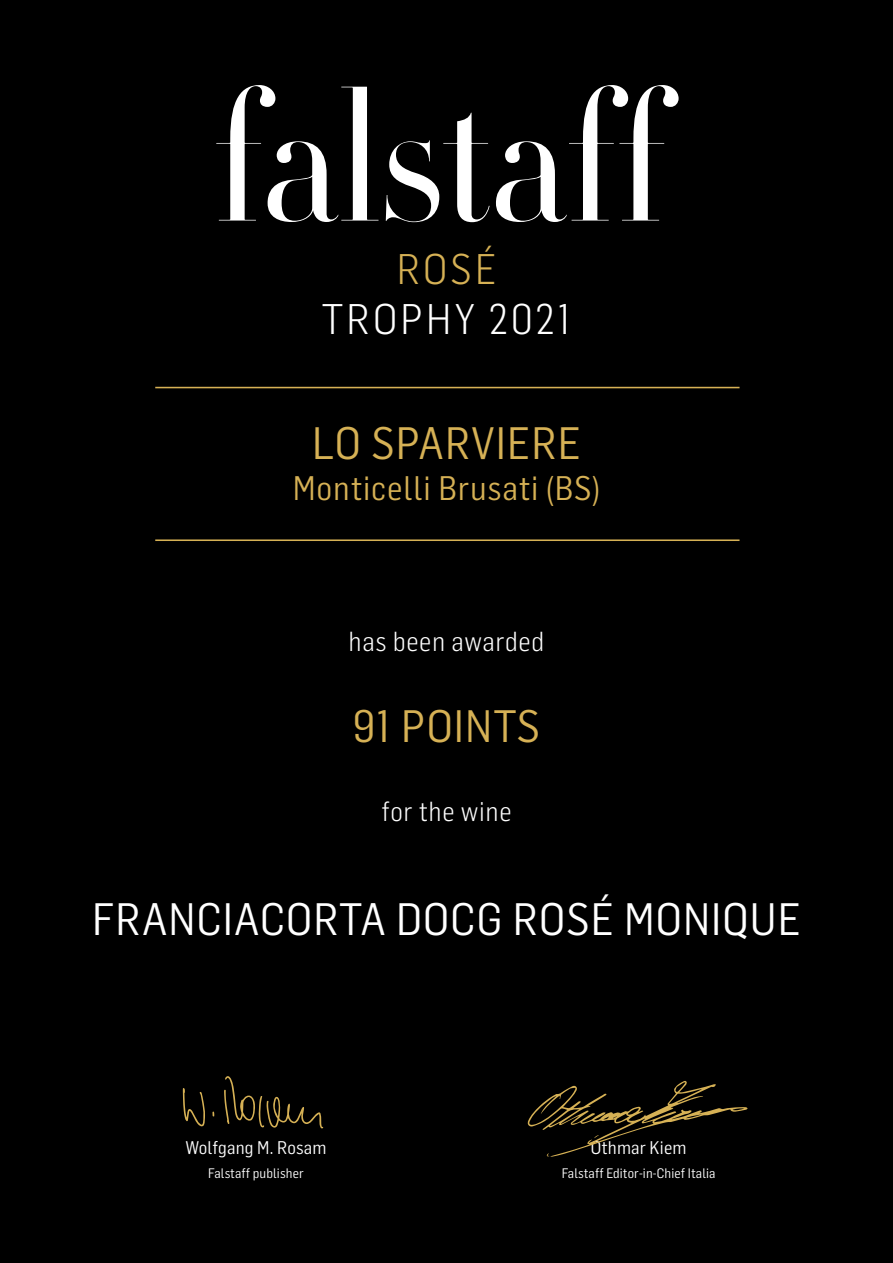
<style>
.page{position:relative;width:893px;height:1263px;background:#000}
.page>*{position:absolute;margin:0;border:0;box-sizing:border-box;transform-origin:0 0}
.t1{font:44.55px "Flama Semicondensed";letter-spacing:.025em;color:#fff}
.t2{font:44.55px "Flama Semicondensed";letter-spacing:.025em;color:#d6b155}
.t3{font:300 42px "Flama Semicondensed";letter-spacing:.075em;color:#fff}
.t4{font:300 42px "Flama Semicondensed";color:#d6b155}
.t5{font:33.45px "Flama Semicondensed";letter-spacing:.025em;color:#d6b155}
.t6{font:300 27px "Flama Semicondensed";letter-spacing:.025em;color:#fff}
.t7{font:18px "Flama Semicondensed";letter-spacing:.01em;color:#fff}
.t8{font:13.5px "Flama Semicondensed";letter-spacing:.01em;color:#fff}
</style>
<div class="page">
<hr style="left:155px;top:539px;width:584px;height:2px;background:#d6b155">
<svg style="left:216px;top:85px;width:463px;height:137px;fill:#000"></svg>
<svg style="left:183px;top:1088px;width:22px;height:38px"></svg>
<svg style="left:224px;top:1076px;width:99px;height:52px"></svg>
<svg style="left:527px;top:1080px;width:221px;height:77px"></svg>
<hr style="left:155px;top:387px;width:584px;height:1px;background:#d6b155">
<h2 class="t4" style="left:397px;top:242px;width:101px">ROSÉ</h2>
<h2 class="t3" style="left:322px;top:292px;width:251px">TROPHY 2021</h2>
<h1 class="t2" style="left:312px;top:415px;width:270px">LO SPARVIERE</h1>
<h3 class="t5" style="left:293px;top:467px;width:309px">Monticelli Brusati (BS)</h3>
<h3 class="t6" style="left:349px;top:624px;width:197px">has been awarded</h3>
<h1 class="t2" style="left:353px;top:698px;width:189px">91 POINTS</h1>
<h3 class="t6" style="left:381px;top:794px;width:132px">for the wine</h3>
<h1 class="t1" style="left:92px;top:890px;width:710px">FRANCIACORTA DOCG ROSÉ MONIQUE</h1>
<h3 class="t7" style="left:185px;top:1136px;width:143px">Wolfgang M. Rosam</h3>
<p class="t8" style="left:208px;top:1164px;width:97px">Falstaff publisher</p>
<h3 class="t7" style="left:591px;top:1136px;width:97px">Othmar Kiem</h3>
<p class="t8" style="left:562px;top:1164px;width:155px">Falstaff Editor-in-Chief Italia</p>
</div>
